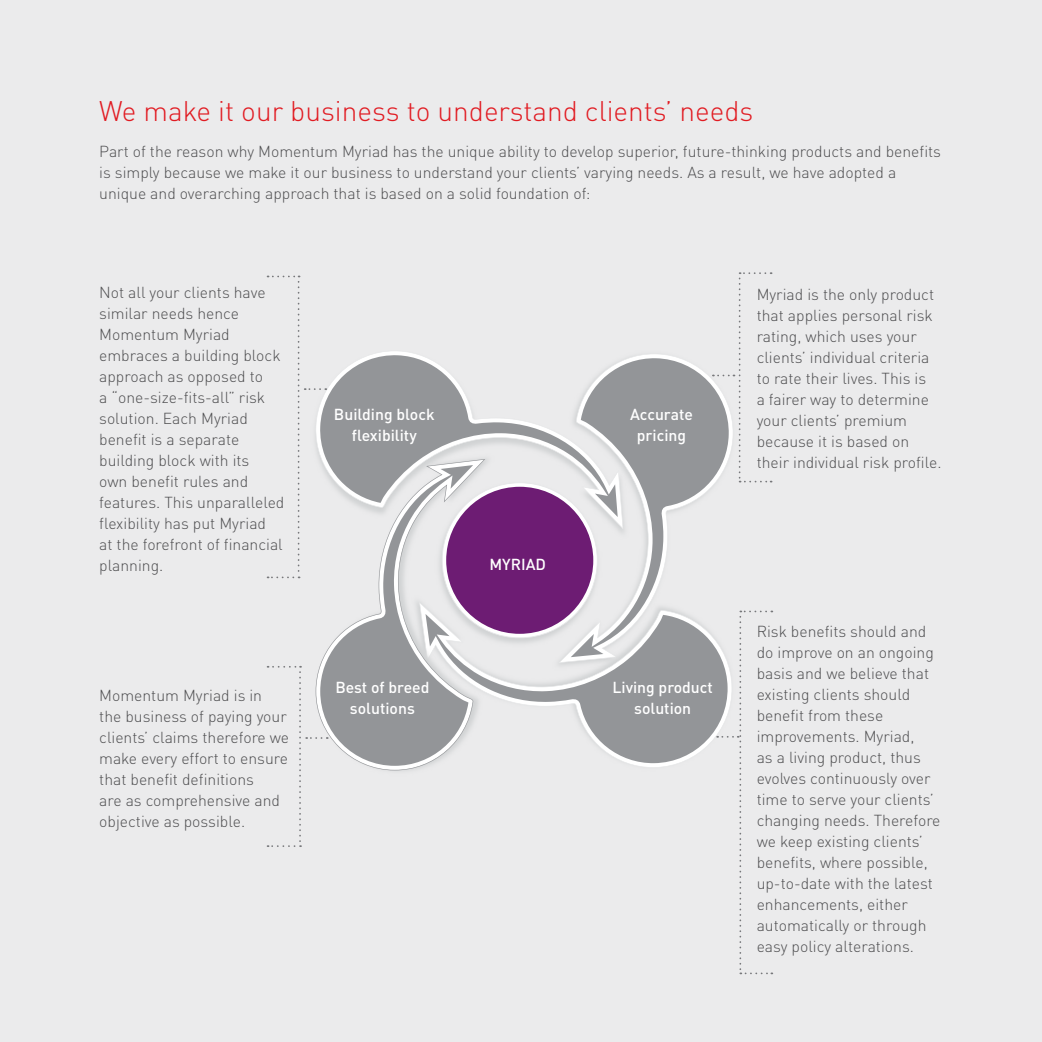
<style>
.page{position:relative;width:1042px;height:1042px;background:#fff}
.page>*{position:absolute;margin:0;border:0;box-sizing:border-box;transform-origin:0 0}
.t1{font:300 28px "DINOT";color:#e11b22}
.t2{font:300 15.75px/21px "DINOT";color:#4d4d4f}
.t3{font:500 15.75px/21px "DINOT";color:#fff;text-align:center}
</style>
<div class="page">
<hr style="left:1041px;top:0;width:1px;height:222px;background:#4d4d4f">
<div style="left:0;top:0;width:1041px;height:1042px;background:#ebebec"></div>
<svg style="left:326px;top:355px;width:194px;height:67px;fill:#939598"></svg>
<img style="left:520px;top:421px;width:246px;height:62px">
<svg style="left:558px;top:354px;width:176px;height:129px"></svg>
<svg style="left:571px;top:357px;width:158px;height:206px;fill:#939598"></svg>
<img style="left:632px;top:563px;width:32px;height:39px">
<svg style="left:632px;top:602px;width:53px;height:165px"></svg>
<svg style="left:525px;top:614px;width:192px;height:150px;fill:#939598"></svg>
<img style="left:293px;top:422px;width:232px;height:349px">
<svg style="left:316px;top:459px;width:169px;height:311px"></svg>
<svg style="left:320px;top:465px;width:153px;height:301px;fill:#939598"></svg>
<img style="left:404px;top:450px;width:228px;height:227px">
<svg style="left:442px;top:482px;width:156px;height:156px"></svg>
<div style="left:446px;top:487px;width:147px;height:147px;background:#6d1c73;border-radius:50%"></div>
<svg style="left:713px;top:272px;width:58px;height:210px"></svg>
<svg style="left:717px;top:610px;width:55px;height:364px"></svg>
<svg style="left:268px;top:276px;width:58px;height:302px"></svg>
<svg style="left:268px;top:666px;width:60px;height:181px"></svg>
<h1 class="t1" style="left:99px;top:93px;width:655px">We make it our business to understand clients’ needs</h1>
<p class="t2" style="left:99px;top:140px;width:843px">Part of the reason why Momentum Myriad has the unique ability to develop superior, future-thinking products and benefits is simply because we make it our business to understand your clients’ varying needs. As a result, we have adopted a unique and overarching approach that is based on a solid foundation of:</p>
<p class="t2" style="left:99px;top:282px;width:187px">Not all your clients have similar needs hence<br>Momentum Myriad embraces a building block approach as opposed to<br>a “one-size-fits-all” risk solution. Each Myriad benefit is a separate building block with its<br>own benefit rules and features. This unparalleled flexibility has put Myriad<br>at the forefront of financial planning.</p>
<p class="t2" style="left:99px;top:684px;width:191px">Momentum Myriad is in<br>the business of paying your clients’ claims therefore we make every effort to ensure that benefit definitions<br>are as comprehensive and objective as possible.</p>
<p class="t3" style="left:334px;top:403px;width:102px">Building block flexibility</p>
<p class="t3" style="left:335px;top:676px;width:96px">Best of breed solutions</p>
<p class="t3" style="left:489px;top:553px;width:58px">MYRIAD</p>
<p class="t3" style="left:630px;top:403px;width:64px">Accurate pricing</p>
<p class="t2" style="left:756px;top:283px;width:186px">Myriad is the only product that applies personal risk rating, which uses your clients’ individual criteria to rate their lives. This is<br>a fairer way to determine your clients’ premium because it is based on their individual risk profile.</p>
<p class="t3" style="left:612px;top:676px;width:102px">Living product solution</p>
<p class="t2" style="left:756px;top:621px;width:185px">Risk benefits should and do improve on an ongoing basis and we believe that existing clients should benefit from these improvements. Myriad,<br>as a living product, thus evolves continuously over time to serve your clients’ changing needs. Therefore we keep existing clients’ benefits, where possible, up-to-date with the latest enhancements, either automatically or through easy policy alterations.</p>
</div>
